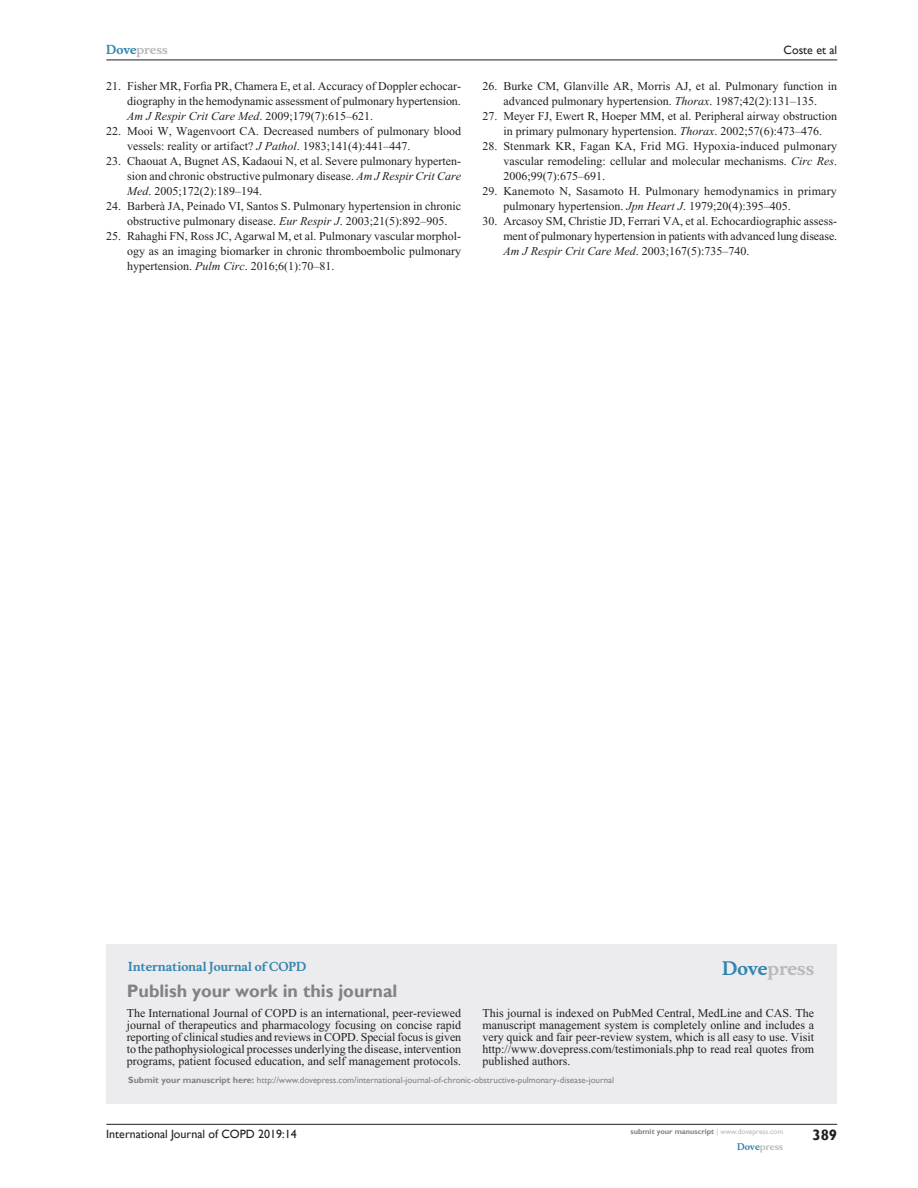
<style>
.page{position:relative;width:918px;height:1188px;background:#fff}
.page>*{position:absolute;margin:0;border:0;box-sizing:border-box;transform-origin:0 0}
.t1{font:700 18px "Gill Sans";color:#808285}
.t2{font:700 18px "Musee";color:#b8b9bc}
.t3{font:700 15px "Gill Sans";color:#231f20}
.RefNL2{font:12px/15px "Times New Roman";color:#231f20;text-align:justify}
.t4{font:12px "Gill Sans";color:#231f20}
.t5{font:700 12px "Musee";color:#3485ae}
.t6{font:700 12px "Musee";color:#b8b9bc}
.t7{font:9px "Gill Sans";color:#808285}
.t8{font:700 9px "Musee";color:#b8b9bc}
.t9{font:700 7.5px "Gill Sans";color:#808285}
.s1{color:#3485ae}
.s2{font-style:italic}
.s3{font-weight:700}
.s4{font-weight:400;color:#b8b9bc}
</style>
<div class="page">
<div style="left:106px;top:944px;width:731px;height:159px;background:#ececee"></div>
<hr style="left:106px;top:1124px;width:731px;height:1px;background:#231f20">
<hr style="left:106px;top:60px;width:731px;height:1px;background:#231f20">
<p class="t6" style="left:106px;top:43px;width:63px"><span class="s1">Dove</span>press</p>
<p class="RefNL2" style="left:127px;top:79px;width:335px;text-indent:-21px">21. Fisher MR, Forfia PR, Chamera E, et al. Accuracy of Doppler echocar&shy;diography in the hemodynamic assessment of pulmonary hypertension.<br><span class="s2">Am J Respir Crit Care Med</span>. 2009;179(7):615–621.</p>
<p class="RefNL2" style="left:127px;top:124px;width:335px;text-indent:-21px">22. Mooi W, Wagenvoort CA. Decreased numbers of pulmonary blood vessels: reality or artifact? <span class="s2">J Pathol</span>. 1983;141(4):441–447.</p>
<p class="RefNL2" style="left:127px;top:154px;width:335px;text-indent:-21px">23. Chaouat A, Bugnet AS, Kadaoui N, et al. Severe pulmonary hyperten&shy;sion and chronic obstructive pulmonary disease. <span class="s2">Am J Respir Crit Care Med</span>. 2005;172(2):189–194.</p>
<p class="RefNL2" style="left:127px;top:199px;width:335px;text-indent:-21px">24. Barberà JA, Peinado VI, Santos S. Pulmonary hypertension in chronic obstructive pulmonary disease. <span class="s2">Eur Respir J</span>. 2003;21(5):892–905.</p>
<p class="RefNL2" style="left:127px;top:229px;width:335px;text-indent:-21px">25. Rahaghi FN, Ross JC, Agarwal M, et al. Pulmonary vascular morphol&shy;ogy as an imaging biomarker in chronic thromboembolic pulmonary hypertension. <span class="s2">Pulm Circ</span>. 2016;6(1):70–81.</p>
<p class="t4" style="left:784px;top:43px;width:55px">Coste et al</p>
<p class="RefNL2" style="left:482px;top:79px;width:356px;text-align:center">26. Burke CM, Glanville AR, Morris AJ, et al. Pulmonary function in advanced pulmonary hypertension. <span class="s2">Thorax</span>. 1987;42(2):131–135.</p>
<p class="RefNL2" style="left:482px;top:109px;width:356px;text-align:center">27. Meyer FJ, Ewert R, Hoeper MM, et al. Peripheral airway obstruction in primary pulmonary hypertension. <span class="s2">Thorax</span>. 2002;57(6):473–476.</p>
<p class="RefNL2" style="left:503px;top:139px;width:335px;text-indent:-21px">28. Stenmark KR, Fagan KA, Frid MG. Hypoxia-induced pulmonary vascular remodeling: cellular and molecular mechanisms. <span class="s2">Circ Res</span>.<br>2006;99(7):675–691.</p>
<p class="RefNL2" style="left:503px;top:184px;width:335px;text-indent:-21px">29. Kanemoto N, Sasamoto H. Pulmonary hemodynamics in primary pulmonary hypertension. <span class="s2">Jpn Heart J</span>. 1979;20(4):395–405.</p>
<p class="RefNL2" style="left:503px;top:214px;width:335px;text-indent:-21px">30. Arcasoy SM, Christie JD, Ferrari VA, et al. Echocardiographic assess&shy;ment of pulmonary hypertension in patients with advanced lung disease.<br><span class="s2">Am J Respir Crit Care Med</span>. 2003;167(5):735–740.</p>
<p class="t5" style="left:128px;top:959px;width:180px">International Journal of COPD</p>
<h1 class="t1" style="left:127px;top:980px;width:272px">Publish your work in this journal</h1>
<h1 class="t2" style="left:722px;top:958px;width:94px"><span class="s1">Dove</span>press</h1>
<p class="RefNL2" style="left:127px;top:1007px;width:336px;line-height:12px">The International Journal of COPD is an international, peer-reviewed journal of therapeutics and pharmacology focusing on concise rapid reporting of clinical studies and reviews in COPD. Special focus is given to the pathophysiological processes underlying the disease, intervention programs, patient focused education, and self management protocols.</p>
<p class="RefNL2" style="left:482px;top:1007px;width:333px;line-height:12px">This journal is indexed on PubMed Central, MedLine and CAS. The manuscript management system is completely online and includes a very quick and fair peer-review system, which is all easy to use. Visit http://www.dovepress.com/testimonials.php to read real quotes from published authors.</p>
<p class="t7" style="left:128px;top:1075px;width:487px"><span class="s3">Submit your manuscript here:</span> http://www.dovepress.com/international-journal-of-chronic-obstructive-pulmonary-disease-journal</p>
<p class="t4" style="left:106px;top:1127px;width:192px">International Journal of COPD 2019:14</p>
<p class="t9" style="left:631px;top:1127px;width:154px">submit your manuscript <span class="s4">| www.dovepress.com</span></p>
<p class="t8" style="left:737px;top:1141px;width:48px"><span class="s1">Dove</span>press</p>
<p class="t3" style="left:812px;top:1126px;width:26px">389</p>
</div>
